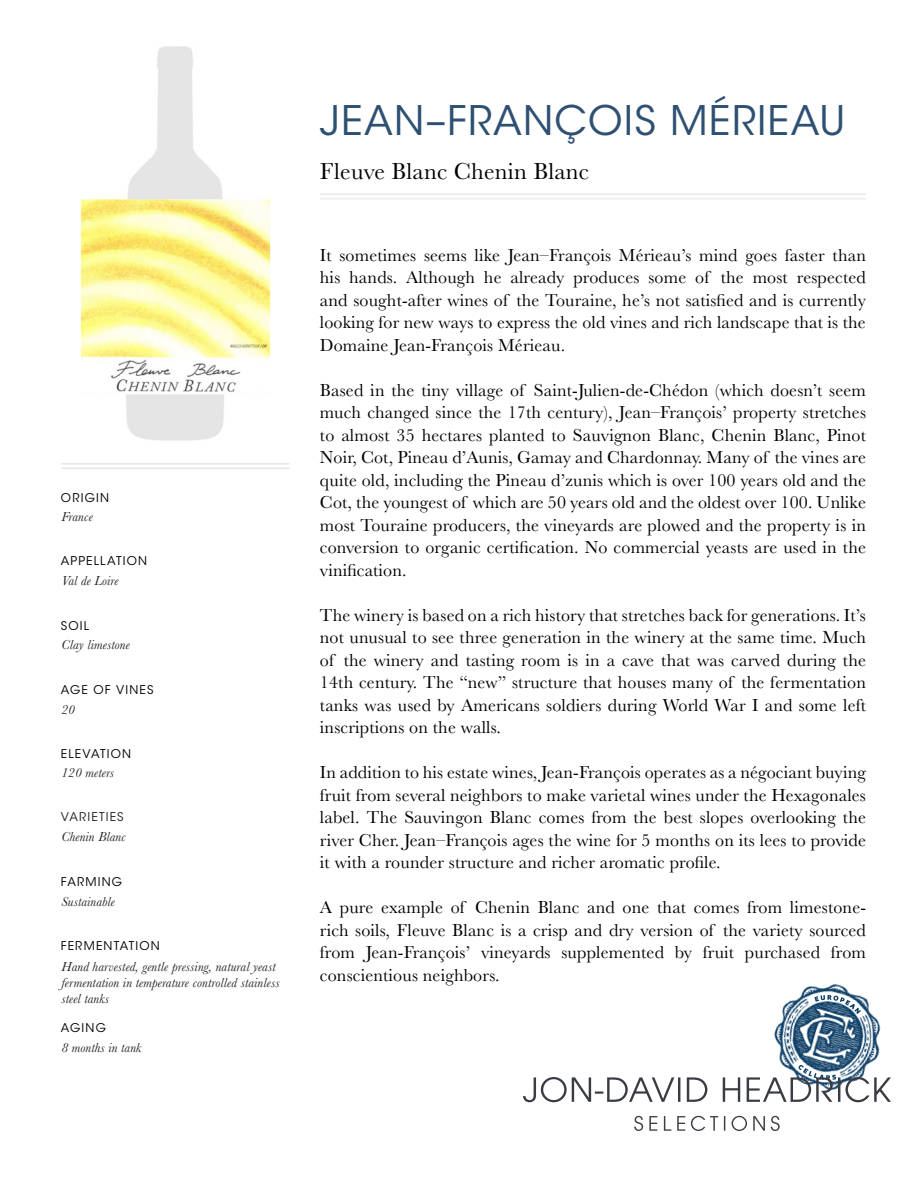
<style>
.page{position:relative;width:918px;height:1188px;background:#fff}
.page>*{position:absolute;margin:0;border:0;box-sizing:border-box;transform-origin:0 0}
.t1{font:40.5px "ITC Avant Garde Std";letter-spacing:.03em;color:#2e5072}
.t2{font:24px "Baskerville";letter-spacing:.01em;color:#000}
.t3{font:18px/22.5px "Baskerville";letter-spacing:.01em;color:#000;text-align:justify}
.t4{font:italic 13.5px/16.2px "Baskerville";letter-spacing:.01em;color:#231f20}
.t5{font:12px "ITC Avant Garde Std";letter-spacing:.095em;color:#000}
.t6{font:12px "ITC Avant Garde Std";letter-spacing:.1em;color:#231f20}
</style>
<div class="page">
<img style="left:774px;top:983px;width:107px;height:82px">
<svg style="left:814px;top:995px;width:47px;height:19px"></svg>
<svg style="left:634px;top:1116px;width:146px;height:15px"></svg>
<svg style="left:523px;top:1065px;width:368px;height:37px"></svg>
<img style="left:80px;top:46px;width:191px;height:395px">
<hr style="left:321px;top:193px;width:544px;height:2px;background:#ececf0">
<hr style="left:321px;top:198px;width:544px;height:2px;background:#ececf0">
<hr style="left:61px;top:467px;width:229px;height:2px;background:#e5e6e9">
<hr style="left:61px;top:463px;width:229px;height:2px;background:#e5e6e9">
<p class="t5" style="left:61px;top:490px;width:50px">ORIGIN</p>
<p class="t4" style="left:61px;top:509px;width:33px">France</p>
<p class="t5" style="left:61px;top:554px;width:88px">APPELLATION</p>
<p class="t4" style="left:61px;top:572px;width:59px">Val de Loire</p>
<p class="t5" style="left:61px;top:618px;width:30px">SOIL</p>
<p class="t4" style="left:61px;top:637px;width:70px">Clay limestone</p>
<p class="t5" style="left:61px;top:682px;width:94px">AGE OF VINES</p>
<p class="t4" style="left:61px;top:701px;width:15px">20</p>
<p class="t5" style="left:61px;top:746px;width:72px">ELEVATION</p>
<p class="t4" style="left:61px;top:765px;width:54px">120 meters</p>
<p class="t6" style="left:61px;top:810px;width:64px">VARIETIES</p>
<p class="t4" style="left:61px;top:829px;width:66px">Chenin Blanc</p>
<p class="t5" style="left:61px;top:874px;width:63px">FARMING</p>
<p class="t4" style="left:61px;top:893px;width:55px">Sustainable</p>
<p class="t5" style="left:61px;top:939px;width:100px">FERMENTATION</p>
<p class="t4" style="left:61px;top:958px;width:220px">Hand harvested, gentle pressing, natural yeast fermentation in temperature controlled stainless steel tanks</p>
<p class="t5" style="left:61px;top:1020px;width:47px">AGING</p>
<p class="t4" style="left:61px;top:1039px;width:82px">8 months in tank</p>
<p class="t1" style="left:320px;top:96px;width:527px">JEAN–FRANÇOIS MÉRIEAU</p>
<p class="t2" style="left:320px;top:156px;width:271px">Fleuve Blanc Chenin Blanc</p>
<p class="t3" style="left:320px;top:244px;width:548px">It sometimes seems like Jean–François Mérieau’s mind goes faster than his hands. Although he already produces some of the most respected and sought-after wines of the Touraine, he’s not satisfied and is currently looking for new ways to express the old vines and rich landscape that is the Domaine Jean-François Mérieau.</p>
<p class="t3" style="left:320px;top:379px;width:548px">Based in the tiny village of Saint-Julien-de-Chédon (which doesn’t seem much changed since the 17th century), Jean–François’ property stretches to almost 35 hectares planted to Sauvignon Blanc, Chenin Blanc, Pinot Noir, Cot, Pineau d’Aunis, Gamay and Chardonnay. Many of the vines are quite old, including the Pineau d’zunis which is over 100 years old and the Cot, the youngest of which are 50 years old and the oldest over 100. Unlike most Touraine producers, the vineyards are plowed and the property is in conversion to organic certification. No commercial yeasts are used in the vinification.</p>
<p class="t3" style="left:320px;top:604px;width:548px">The winery is based on a rich history that stretches back for generations. It’s not unusual to see three generation in the winery at the same time. Much of the winery and tasting room is in a cave that was carved during the 14th century. The “new” structure that houses many of the fermentation tanks was used by Americans soldiers during World War I and some left inscriptions on the walls.</p>
<p class="t3" style="left:320px;top:761px;width:548px">In addition to his estate wines, Jean-François operates as a négociant buying fruit from several neighbors to make varietal wines under the Hexagonales label. The Sauvingon Blanc comes from the best slopes overlooking the river Cher. Jean–François ages the wine for 5 months on its lees to provide it with a rounder structure and richer aromatic profile.</p>
<p class="t3" style="left:320px;top:896px;width:548px">A pure example of Chenin Blanc and one that comes from limestone&shy;rich soils, Fleuve Blanc is a crisp and dry version of the variety sourced from Jean-François’ vineyards supplemented by fruit purchased from conscientious neighbors.</p>
</div>
